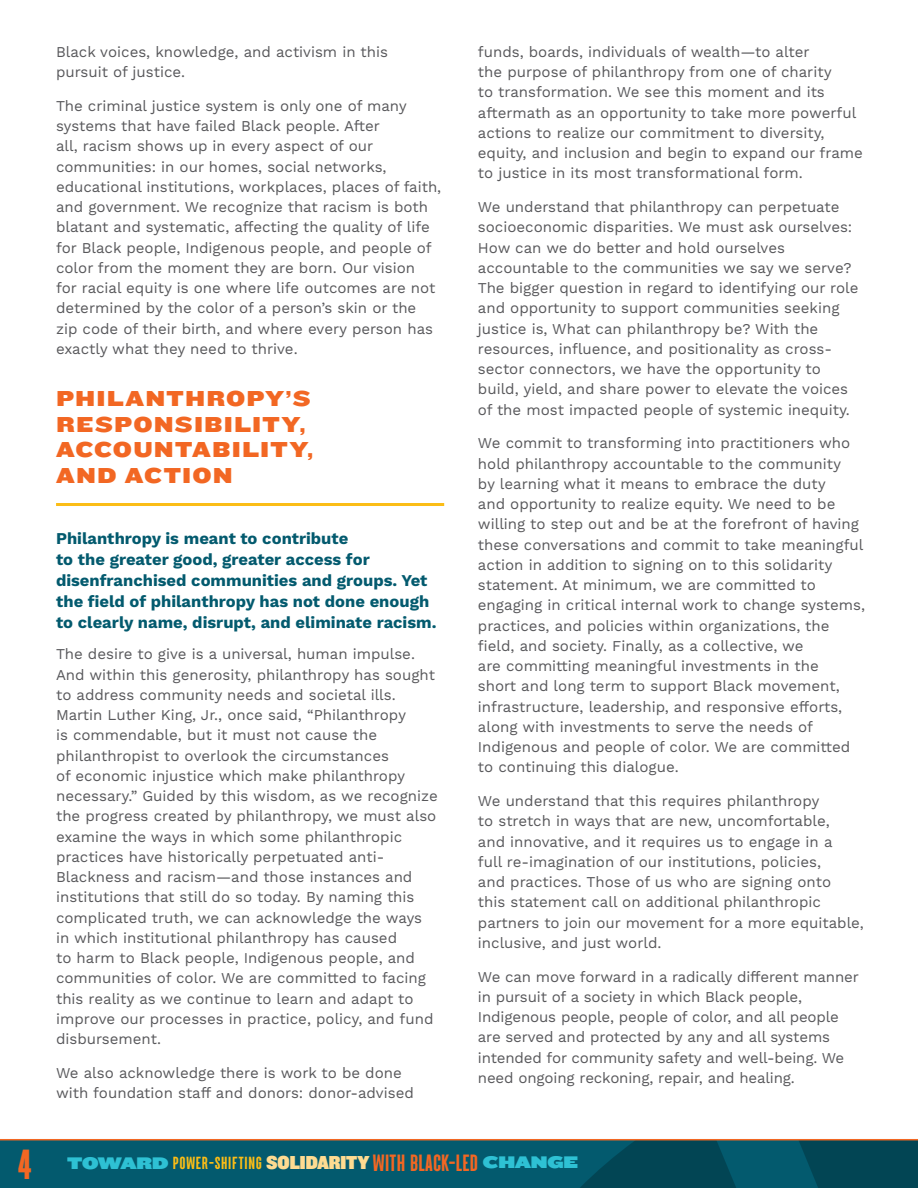
<style>
.page{position:relative;width:918px;height:1188px;background:#fff}
.page>*{position:absolute;margin:0;border:0;box-sizing:border-box;transform-origin:0 0}
.t1{font:900 45px "Parkson";color:#f26723}
.t2{font:22.5px/25.5px "Knockout 73 Full Heviweight";letter-spacing:.05em;color:#f26723}
.t3{font:900 18.75px "Parkson";letter-spacing:.03em;color:#fbbd16}
.t4{font:700 16.5px/21px "Work Sans";color:#035a6e}
.t5{font:15px/20.2px "Work Sans";color:#58585b}
.s1{font-family:"Knockout 94 Ultmt Sumo";font-weight:400;font-size:17.4px;color:#2ec1d4}
.s2{font-family:"Knockout 91 Ultmt Middlewt";font-weight:400;font-size:19.5px;color:#fedb91}
.s3{font-size:25.2px;color:#f26723}
</style>
<div class="page">
<div style="left:0;top:1140px;width:918px;height:48px;background:#035a6e"></div>
<svg style="left:770px;top:1140px;width:148px;height:48px"></svg>
<svg style="left:491px;top:1140px;width:265px;height:48px"></svg>
<hr style="left:56px;top:503px;width:388px;height:3px;background:#fbbd16">
<hr style="left:0;top:1139px;width:918px;height:1px;background:#f26723">
<p class="t5" style="left:56px;top:42px;width:333px">Black voices, knowledge, and activism in this pursuit of justice.</p>
<p class="t5" style="left:56px;top:96px;width:387px">The criminal justice system is only one of many systems that have failed Black people. After<br>all, racism shows up in every aspect of our communities: in our homes, social networks, educational institutions, workplaces, places of faith, and government. We recognize that racism is both blatant and systematic, affecting the quality of life for Black people, Indigenous people, and people of color from the moment they are born. Our vision<br>for racial equity is one where life outcomes are not determined by the color of a person’s skin or the zip code of their birth, and where every person has exactly what they need to thrive.</p>
<h2 class="t2" style="left:56px;top:385px;width:259px">PHILANTHROPY’S<br>RESPONSIBILITY,<br>ACCOUNTABILITY,<br>AND ACTION</h2>
<p class="t4" style="left:56px;top:529px;width:382px">Philanthropy is meant to contribute<br>to the greater good, greater access for disenfranchised communities and groups. Yet the field of philanthropy has not done enough to clearly name, disrupt, and eliminate racism.</p>
<p class="t5" style="left:56px;top:645px;width:383px">The desire to give is a universal, human impulse.<br>And within this generosity, philanthropy has sought to address community needs and societal ills.<br>Martin Luther King, Jr., once said, “Philanthropy<br>is commendable, but it must not cause the philanthropist to overlook the circumstances<br>of economic injustice which make philanthropy necessary.” Guided by this wisdom, as we recognize the progress created by philanthropy, we must also examine the ways in which some philanthropic practices have historically perpetuated anti-Blackness and racism—and those instances and institutions that still do so today. By naming this complicated truth, we can acknowledge the ways in which institutional philanthropy has caused<br>to harm to Black people, Indigenous people, and communities of color. We are committed to facing this reality as we continue to learn and adapt to improve our processes in practice, policy, and fund disbursement.</p>
<p class="t5" style="left:56px;top:1063px;width:359px">We also acknowledge there is work to be done with foundation staff and donors: donor-advised</p>
<p class="t5" style="left:478px;top:42px;width:386px">funds, boards, individuals of wealth—to alter<br>the purpose of philanthropy from one of charity<br>to transformation. We see this moment and its aftermath as an opportunity to take more powerful actions to realize our commitment to diversity, equity, and inclusion and begin to expand our frame to justice in its most transformational form.</p>
<p class="t5" style="left:478px;top:197px;width:382px">We understand that philanthropy can perpetuate socioeconomic disparities. We must ask ourselves:<br>How can we do better and hold ourselves accountable to the communities we say we serve?<br>The bigger question in regard to identifying our role and opportunity to support communities seeking justice is, What can philanthropy be? With the resources, influence, and positionality as cross&shy;sector connectors, we have the opportunity to build, yield, and share power to elevate the voices of the most impacted people of systemic inequity.</p>
<p class="t5" style="left:478px;top:434px;width:389px">We commit to transforming into practitioners who hold philanthropy accountable to the community<br>by learning what it means to embrace the duty<br>and opportunity to realize equity. We need to be willing to step out and be at the forefront of having these conversations and commit to take meaningful action in addition to signing on to this solidarity statement. At minimum, we are committed to engaging in critical internal work to change systems, practices, and policies within organizations, the field, and society. Finally, as a collective, we<br>are committing meaningful investments in the<br>short and long term to support Black movement, infrastructure, leadership, and responsive efforts, along with investments to serve the needs of Indigenous and people of color. We are committed to continuing this dialogue.</p>
<p class="t5" style="left:478px;top:791px;width:388px">We understand that this requires philanthropy<br>to stretch in ways that are new, uncomfortable,<br>and innovative, and it requires us to engage in a<br>full re-imagination of our institutions, policies,<br>and practices. Those of us who are signing onto<br>this statement call on additional philanthropic partners to join our movement for a more equitable, inclusive, and just world.</p>
<p class="t5" style="left:478px;top:967px;width:382px">We can move forward in a radically different manner in pursuit of a society in which Black people, Indigenous people, people of color, and all people are served and protected by any and all systems intended for community safety and well-being. We need ongoing reckoning, repair, and healing.</p>
<h1 class="t1" style="left:17px;top:1141px;width:17px">4</h1>
<p class="t3" style="left:67px;top:1153px;width:512px"><span class="s1">TOWARD</span> POWER-SHIFTING <span class="s2">SOLIDARITY</span> <span class="s3">WITH BLACK-LED</span> <span class="s1">CHANGE</span></p>
</div>
